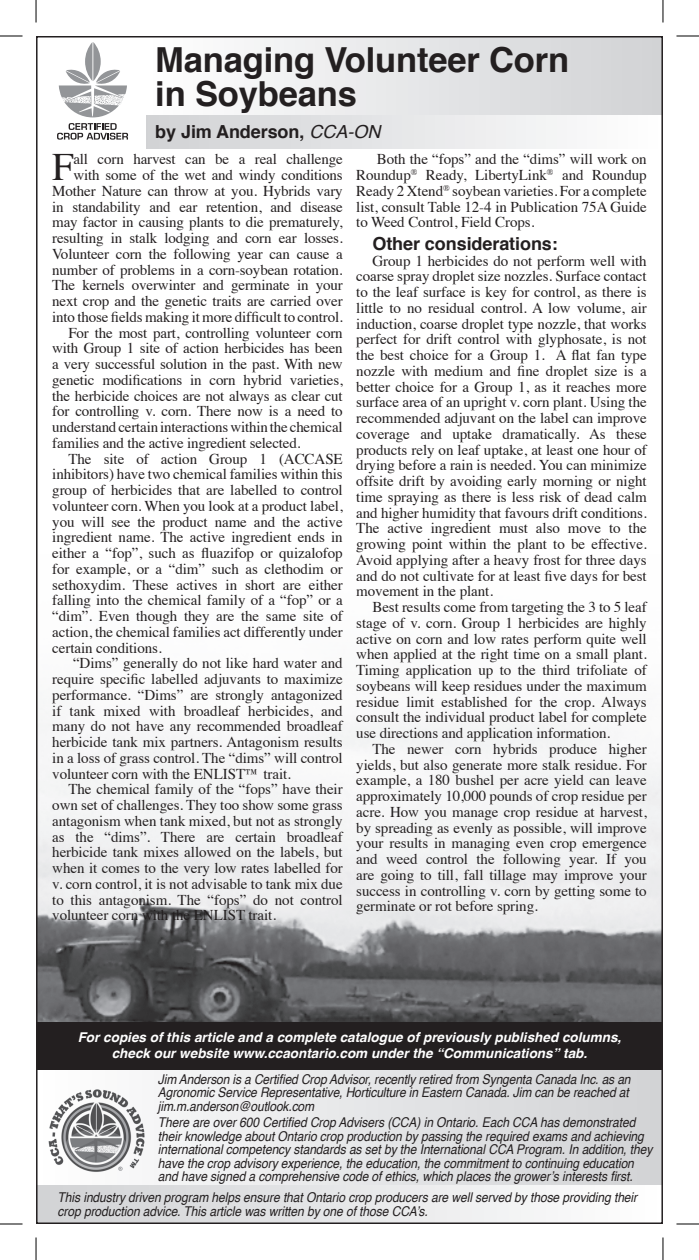
<style>
.page{position:relative;width:699px;height:1260px;background:#fff}
.page>*{position:absolute;margin:0;border:0;box-sizing:border-box;transform-origin:0 0}
.Paragraph_Style_2{font:38.85px "Times";color:#231f20}
.t1{font:700 34.5px/34.5px "Helvetica";letter-spacing:-.005em;color:#231f20}
.t2{font:700 18px "Helvetica";letter-spacing:-.005em;color:#231f20}
.Paragraph_Style_2-2{font:15px/15.8px "Times";letter-spacing:-.01em;color:#231f20;text-align:justify}
.t3{font:italic 13.5px/13.5px "Helvetica";letter-spacing:-.005em;color:#231f20;scale:.89 1}
.t4{font:italic 700 13.5px "Helvetica";color:#fff}
.s1{font-weight:400;font-style:italic}
</style>
<div class="page">
<div style="left:36px;top:1059px;width:626px;height:128px;background:linear-gradient(to right,#fefefe,#d1d2d4)"></div>
<div style="left:36px;top:1185px;width:626px;height:39px;background:linear-gradient(to right,#d0d2d4,#fefefe)"></div>
<img style="left:39px;top:712px;width:620px;height:311px">
<div style="left:147px;top:36px;width:515px;height:113px;background:linear-gradient(to right,#fefefe,#d1d2d4)"></div>
<div style="left:147px;top:116px;width:515px;height:33px;background:linear-gradient(to right,#d1d2d4,#fefefe)"></div>
<div style="left:36px;top:1023px;width:626px;height:47px;background:#231f20"></div>
<svg style="left:57px;top:123px;width:71px;height:17px"></svg>
<svg style="left:59px;top:42px;width:68px;height:75px"></svg>
<img style="left:45px;top:1079px;width:103px;height:104px">
<svg style="left:0;top:36px;width:22px;height:1px"></svg>
<svg style="left:676px;top:36px;width:22px;height:1px"></svg>
<svg style="left:0;top:1224px;width:22px;height:1px"></svg>
<svg style="left:676px;top:1224px;width:22px;height:1px"></svg>
<svg style="left:36px;top:0;width:1px;height:22px"></svg>
<svg style="left:36px;top:1238px;width:1px;height:22px"></svg>
<svg style="left:662px;top:0;width:1px;height:22px"></svg>
<svg style="left:662px;top:1238px;width:1px;height:22px"></svg>
<p class="t1" style="left:155px;top:43px;width:415px">Managing Volunteer Corn in Soybeans</p>
<p class="t2" style="left:155px;top:117px;width:226px">by Jim Anderson, <span class="s1">CCA-ON</span></p>
<p class="Paragraph_Style_2-2" style="left:52px;top:150px;width:292px;text-align:right">all corn harvest can be a real challenge with some of the wet and windy conditions Mother Nature can throw at you. Hybrids vary in standability and ear retention, and disease may factor in causing plants to die prematurely, resulting in stalk lodging and corn ear losses.<br>Volunteer corn the following year can cause a number of problems in a corn-soybean rotation.<br>The kernels overwinter and germinate in your next crop and the genetic traits are carried over into those fields making it more difficult to control.</p>
<p class="Paragraph_Style_2-2" style="left:52px;top:323px;width:292px;text-indent:16px">For the most part, controlling volunteer corn with Group 1 site of action herbicides has been a very successful solution in the past. With new genetic modifications in corn hybrid varieties, the herbicide choices are not always as clear cut for controlling v. corn. There now is a need to understand certain interactions within the chemical families and the active ingredient selected.</p>
<p class="Paragraph_Style_2-2" style="left:52px;top:449px;width:292px;text-indent:16px">The site of action Group 1 (ACCASE inhibitors) have two chemical families within this group of herbicides that are labelled to control volunteer corn. When you look at a product label, you will see the product name and the active ingredient name. The active ingredient ends in either a “fop”, such as fluazifop or quizalofop for example, or a “dim” such as clethodim or sethoxydim. These actives in short are either falling into the chemical family of a “fop” or a “dim”. Even though they are the same site of action, the chemical families act differently under certain conditions.</p>
<p class="Paragraph_Style_2-2" style="left:52px;top:654px;width:292px;text-indent:21px">“Dims” generally do not like hard water and require specific labelled adjuvants to maximize performance. “Dims” are strongly antagonized if tank mixed with broadleaf herbicides, and many do not have any recommended broadleaf herbicide tank mix partners. Antagonism results in a loss of grass control. The “dims” will control volunteer corn with the ENLIST™ trait.</p>
<p class="Paragraph_Style_2-2" style="left:52px;top:780px;width:292px;text-indent:16px">The chemical family of the “fops” have their own set of challenges. They too show some grass antagonism when tank mixed, but not as strongly as the “dims”. There are certain broadleaf herbicide tank mixes allowed on the labels, but when it comes to the very low rates labelled for v. corn control, it is not advisable to tank mix due to this antagonism. The “fops” do not control volunteer corn with the ENLIST trait.</p>
<p class="Paragraph_Style_2" style="left:52px;top:131px;width:23px">F</p>
<p class="Paragraph_Style_2-2" style="left:356px;top:150px;width:292px;text-indent:20px">Both the “fops” and the “dims” will work on Roundup<sup>®</sup> Ready, LibertyLink<sup>®</sup> and Roundup Ready 2 Xtend<sup>®</sup> soybean varieties. For a complete list, consult Table 12-4 in Publication 75A Guide to Weed Control, Field Crops.</p>
<p class="t2" style="left:372px;top:229px;width:187px">Other considerations:</p>
<p class="Paragraph_Style_2-2" style="left:356px;top:251px;width:292px;text-indent:16px">Group 1 herbicides do not perform well with coarse spray droplet size nozzles. Surface contact to the leaf surface is key for control, as there is little to no residual control. A low volume, air induction, coarse droplet type nozzle, that works perfect for drift control with glyphosate, is not the best choice for a Group 1. A flat fan type nozzle with medium and fine droplet size is a better choice for a Group 1, as it reaches more surface area of an upright v. corn plant. Using the recommended adjuvant on the label can improve coverage and uptake dramatically. As these products rely on leaf uptake, at least one hour of drying before a rain is needed. You can minimize offsite drift by avoiding early morning or night time spraying as there is less risk of dead calm and higher humidity that favours drift conditions.<br>The active ingredient must also move to the growing point within the plant to be effective.<br>Avoid applying after a heavy frost for three days and do not cultivate for at least five days for best movement in the plant.</p>
<p class="Paragraph_Style_2-2" style="left:356px;top:598px;width:292px;text-indent:16px">Best results come from targeting the 3 to 5 leaf stage of v. corn. Group 1 herbicides are highly active on corn and low rates perform quite well when applied at the right time on a small plant.<br>Timing application up to the third trifoliate of soybeans will keep residues under the maximum residue limit established for the crop. Always consult the individual product label for complete use directions and application information.</p>
<p class="Paragraph_Style_2-2" style="left:356px;top:740px;width:292px;text-indent:16px">The newer corn hybrids produce higher yields, but also generate more stalk residue. For example, a 180 bushel per acre yield can leave approximately 10,000 pounds of crop residue per acre. How you manage crop residue at harvest, by spreading as evenly as possible, will improve your results in managing even crop emergence and weed control the following year. If you are going to till, fall tillage may improve your success in controlling v. corn by getting some to germinate or rot before spring.</p>
<p class="t4" style="left:78px;top:1026px;width:545px">For copies of this article and a complete catalogue of previously published columns,</p>
<p class="t4" style="left:112px;top:1042px;width:477px">check our website www.ccaontario.com under the “Communications” tab.</p>
<p class="t3" style="left:158px;top:1072px;width:532px">Jim Anderson is a Certified Crop Advisor, recently retired from Syngenta Canada Inc. as an<br>Agronomic Service Representative, Horticulture in Eastern Canada. Jim can be reached at jim.m.anderson@outlook.com</p>
<p class="t3" style="left:158px;top:1116px;width:557px">There are over 600 Certified Crop Advisers (CCA) in Ontario. Each CCA has demonstrated their knowledge about Ontario crop production by passing the required exams and achieving international competency standards as set by the International CCA Program. In addition, they have the crop advisory experience, the education, the commitment to continuing education and have signed a comprehensive code of ethics, which places the grower’s interests first.</p>
<p class="t3" style="left:58px;top:1190px;width:652px;line-height:14.2px">This industry driven program helps ensure that Ontario crop producers are well served by those providing their crop production advice. This article was written by one of those CCA’s.</p>
</div>
